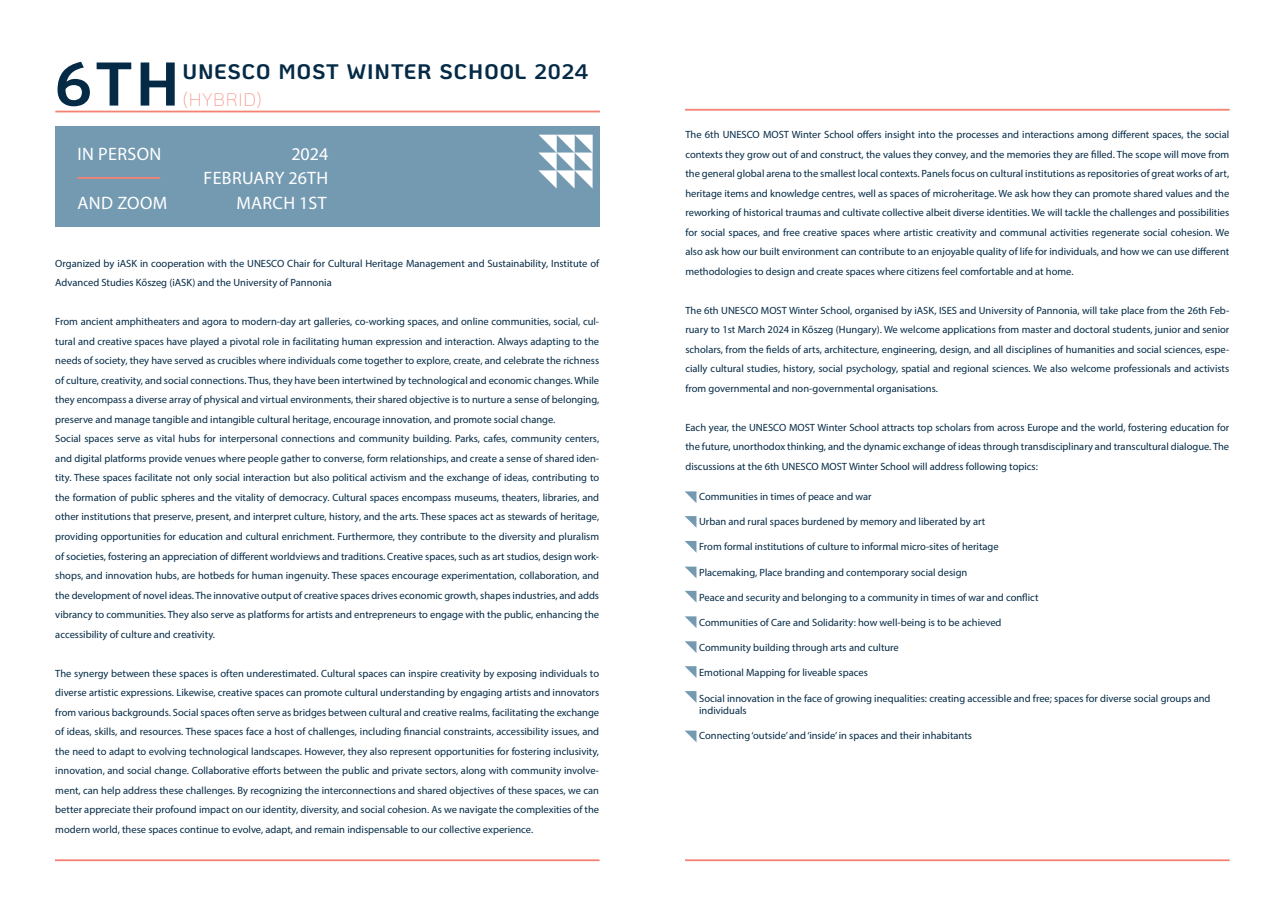
<style>
.page{position:relative;width:1285px;height:919px;background:#fff}
.page>*{position:absolute;margin:0;border:0;box-sizing:border-box;transform-origin:0 0}
.t1{font:700 61.5px "Ko Ho";color:#042a46}
.t2{font:700 21px "Ko Ho";letter-spacing:.045em;color:#042a46}
.t3{font:18px "Myriad Pro";letter-spacing:.02em;color:#fff}
.t4{font:200 18px "Ko Ho";letter-spacing:.045em;color:#f48172}
.t5{font:10.5px/19.5px "Myriad Pro";color:#042a46;text-align:justify}
</style>
<div class="page">
<div style="left:55px;top:126px;width:545px;height:101px;background:#749ab2"></div>
<hr style="left:55px;top:111px;width:545px;height:1px;background:#f48172">
<hr style="left:55px;top:859px;width:544px;height:2px;background:#f48172">
<hr style="left:685px;top:859px;width:544px;height:2px;background:#f48172">
<hr style="left:78px;top:177px;width:82px;height:2px;background:#f48172">
<svg style="left:685px;top:491px;width:11px;height:12px"></svg>
<svg style="left:685px;top:541px;width:11px;height:11px"></svg>
<svg style="left:685px;top:516px;width:11px;height:12px"></svg>
<svg style="left:685px;top:566px;width:11px;height:12px"></svg>
<svg style="left:685px;top:590px;width:11px;height:12px"></svg>
<svg style="left:685px;top:616px;width:11px;height:12px"></svg>
<svg style="left:685px;top:641px;width:11px;height:12px"></svg>
<svg style="left:685px;top:666px;width:11px;height:12px"></svg>
<svg style="left:685px;top:691px;width:11px;height:11px"></svg>
<svg style="left:685px;top:730px;width:11px;height:12px"></svg>
<svg style="left:538px;top:135px;width:54px;height:53px"></svg>
<hr style="left:685px;top:109px;width:544px;height:2px;background:#f48172">
<p class="t1" style="left:54px;top:33px;width:127px">6TH</p>
<p class="t2" style="left:183px;top:54px;width:407px">UNESCO MOST WINTER SCHOOL 2024</p>
<p class="t4" style="left:183px;top:86px;width:80px">(HYBRID)</p>
<p class="t3" style="left:78px;top:142px;width:85px">IN PERSON</p>
<p class="t3" style="left:291px;top:142px;width:38px">2024</p>
<p class="t3" style="left:203px;top:167px;width:126px">FEBRUARY 26TH</p>
<p class="t3" style="left:78px;top:192px;width:91px">AND ZOOM</p>
<p class="t3" style="left:236px;top:192px;width:92px">MARCH 1ST</p>
<p class="t5" style="left:55px;top:253px;width:545px">Organized by iASK in cooperation with the UNESCO Chair for Cultural Heritage Management and Sustainability, Institute of<br>Advanced Studies Kőszeg (iASK) and the University of Pannonia</p>
<p class="t5" style="left:55px;top:312px;width:545px">From ancient amphitheaters and agora to modern-day art galleries, co-working spaces, and online communities, social, cul&shy;tural and creative spaces have played a pivotal role in facilitating human expression and interaction. Always adapting to the needs of society, they have served as crucibles where individuals come together to explore, create, and celebrate the richness of culture, creativity, and social connections. Thus, they have been intertwined by technological and economic changes. While they encompass a diverse array of physical and virtual environments, their shared objective is to nurture a sense of belonging, preserve and manage tangible and intangible cultural heritage, encourage innovation, and promote social change.</p>
<p class="t5" style="left:55px;top:429px;width:545px">Social spaces serve as vital hubs for interpersonal connections and community building. Parks, cafes, community centers, and digital platforms provide venues where people gather to converse, form relationships, and create a sense of shared iden&shy;tity. These spaces facilitate not only social interaction but also political activism and the exchange of ideas, contributing to the formation of public spheres and the vitality of democracy. Cultural spaces encompass museums, theaters, libraries, and other institutions that preserve, present, and interpret culture, history, and the arts. These spaces act as stewards of heritage, providing opportunities for education and cultural enrichment. Furthermore, they contribute to the diversity and pluralism of societies, fostering an appreciation of different worldviews and traditions. Creative spaces, such as art studios, design work&shy;shops, and innovation hubs, are hotbeds for human ingenuity. These spaces encourage experimentation, collaboration, and the development of novel ideas. The innovative output of creative spaces drives economic growth, shapes industries, and adds vibrancy to communities. They also serve as platforms for artists and entrepreneurs to engage with the public, enhancing the accessibility of culture and creativity.</p>
<p class="t5" style="left:55px;top:663px;width:545px">The synergy between these spaces is often underestimated. Cultural spaces can inspire creativity by exposing individuals to diverse artistic expressions. Likewise, creative spaces can promote cultural understanding by engaging artists and innovators from various backgrounds. Social spaces often serve as bridges between cultural and creative realms, facilitating the exchange of ideas, skills, and resources. These spaces face a host of challenges, including financial constraints, accessibility issues, and the need to adapt to evolving technological landscapes. However, they also represent opportunities for fostering inclusivity, innovation, and social change. Collaborative efforts between the public and private sectors, along with community involve&shy;ment, can help address these challenges. By recognizing the interconnections and shared objectives of these spaces, we can better appreciate their profound impact on our identity, diversity, and social cohesion. As we navigate the complexities of the modern world, these spaces continue to evolve, adapt, and remain indispensable to our collective experience.</p>
<p class="t5" style="left:685px;top:125px;width:545px">The 6th UNESCO MOST Winter School offers insight into the processes and interactions among different spaces, the social contexts they grow out of and construct, the values they convey, and the memories they are filled. The scope will move from the general global arena to the smallest local contexts. Panels focus on cultural institutions as repositories of great works of art, heritage items and knowledge centres, well as spaces of microheritage. We ask how they can promote shared values and the reworking of historical traumas and cultivate collective albeit diverse identities. We will tackle the challenges and possibilities for social spaces, and free creative spaces where artistic creativity and communal activities regenerate social cohesion. We also ask how our built environment can contribute to an enjoyable quality of life for individuals, and how we can use different methodologies to design and create spaces where citizens feel comfortable and at home.</p>
<p class="t5" style="left:685px;top:300px;width:545px">The 6th UNESCO MOST Winter School, organised by iASK, ISES and University of Pannonia, will take place from the 26th Feb&shy;ruary to 1st March 2024 in Kőszeg (Hungary). We welcome applications from master and doctoral students, junior and senior scholars, from the fields of arts, architecture, engineering, design, and all disciplines of humanities and social sciences, espe&shy;cially cultural studies, history, social psychology, spatial and regional sciences. We also welcome professionals and activists from governmental and non-governmental organisations.</p>
<p class="t5" style="left:685px;top:417px;width:545px">Each year, the UNESCO MOST Winter School attracts top scholars from across Europe and the world, fostering education for the future, unorthodox thinking, and the dynamic exchange of ideas through transdisciplinary and transcultural dialogue. The discussions at the 6th UNESCO MOST Winter School will address following topics:</p>
<p class="t5" style="left:699px;top:486px;width:174px">Communities in times of peace and war</p>
<p class="t5" style="left:699px;top:511px;width:287px">Urban and rural spaces burdened by memory and liberated by art</p>
<p class="t5" style="left:699px;top:537px;width:301px">From formal institutions of culture to informal micro-sites of heritage</p>
<p class="t5" style="left:699px;top:562px;width:270px">Placemaking, Place branding and contemporary social design</p>
<p class="t5" style="left:699px;top:587px;width:341px">Peace and security and belonging to a community in times of war and conflict</p>
<p class="t5" style="left:699px;top:612px;width:304px">Communities of Care and Solidarity: how well-being is to be achieved</p>
<p class="t5" style="left:699px;top:637px;width:201px">Community building through arts and culture</p>
<p class="t5" style="left:699px;top:663px;width:170px">Emotional Mapping for liveable spaces</p>
<p class="t5" style="left:699px;top:691px;width:513px;line-height:12.6px">Social innovation in the face of growing inequalities: creating accessible and free; spaces for diverse social groups and individuals</p>
<p class="t5" style="left:699px;top:726px;width:274px">Connecting ‘outside’ and ‘inside’ in spaces and their inhabitants</p>
</div>
